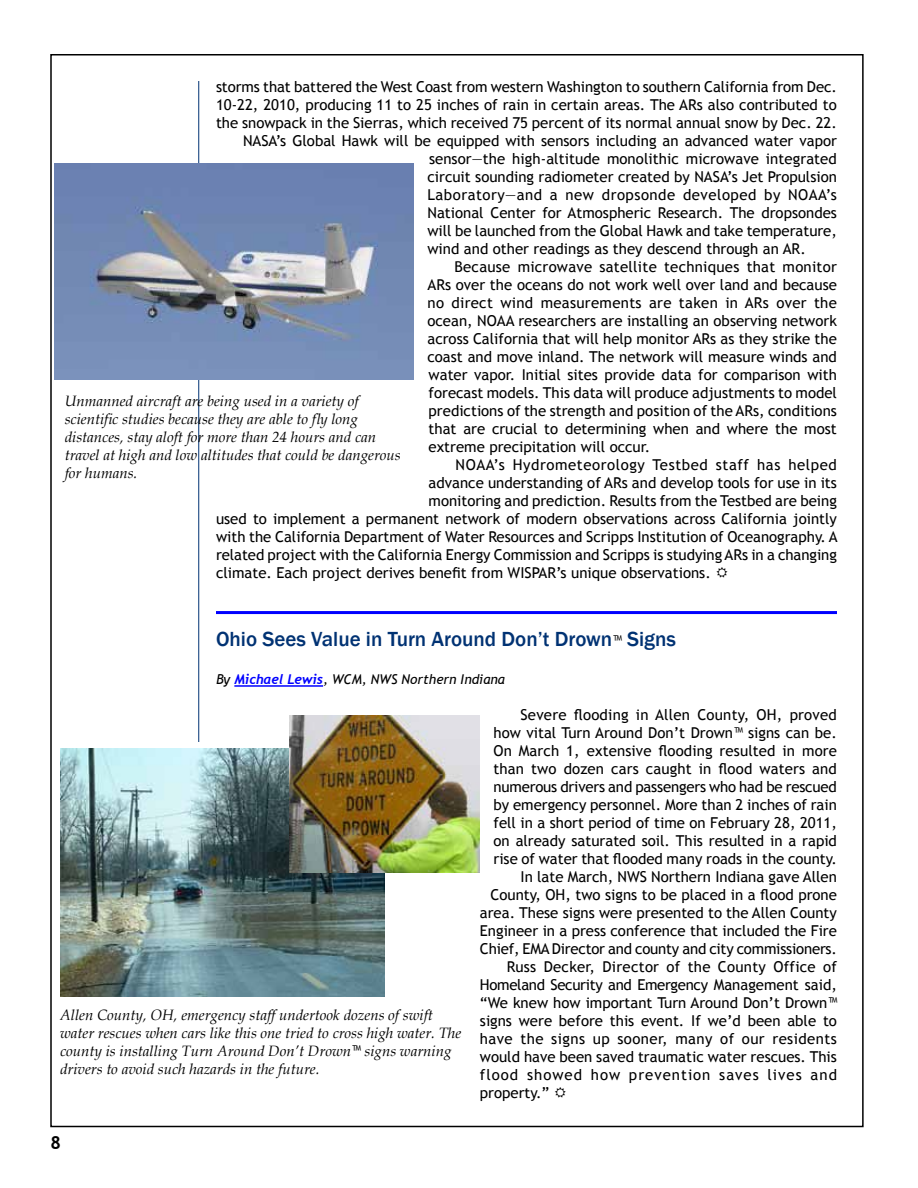
<style>
.page{position:relative;width:918px;height:1188px;background:#fff}
.page>*{position:absolute;margin:0;border:0;box-sizing:border-box;transform-origin:0 0}
.t1{font:500 21px "Franklin Gothic";color:#003273}
.t2{font:700 18px "Trebuchet MS";color:#000}
.t3{font:15px "Trebuchet MS";color:#000}
.t4{font:italic 15px/18px "Book Antiqua";color:#000}
.t5{font:15px "Trebuchet MS";letter-spacing:.02em;color:#000}
.t6{font:15px "Trebuchet MS";letter-spacing:.035em;color:#000}
.t7{font:15px "Trebuchet MS";letter-spacing:.04em;color:#000}
.t8{font:15px "Trebuchet MS";letter-spacing:-.02em;color:#000}
.t9{font:15px "Trebuchet MS";letter-spacing:.03em;color:#000}
.t10{font:15px "Trebuchet MS";letter-spacing:.065em;color:#000}
.t11{font:italic 13.5px "Trebuchet MS";color:#000}
.s1{font-family:"Trebuchet MS";font-weight:400;font-size:15px;color:#000}
.s2{font-family:"Trebuchet";font-weight:700;color:#00f}
.s3{font-family:"Trebuchet MS";font-style:normal}
</style>
<div class="page">
<hr style="left:198px;top:81px;width:1px;height:1026px;background:#003273">
<div style="left:176px;top:742px;width:37px;height:365px;background:#fff"></div>
<hr style="left:216px;top:611px;width:621px;height:3px;background:#00f">
<hr style="left:234px;top:685px;width:89px;height:2px;background:#00f">
<img style="left:60px;top:749px;width:324px;height:248px">
<img style="left:290px;top:716px;width:190px;height:156px">
<img style="left:54px;top:163px;width:360px;height:216px">
<p class="t3" style="left:216px;top:78px;width:622px">storms that battered the West Coast from western Washington to southern California from Dec.</p>
<p class="t3" style="left:216px;top:96px;width:622px">10-22, 2010, producing 11 to 25 inches of rain in certain areas. The ARs also contributed to</p>
<p class="t3" style="left:216px;top:114px;width:622px">the snowpack in the Sierras, which received 75 percent of its normal annual snow by Dec. 22.</p>
<p class="t3" style="left:243px;top:132px;width:595px">NASA’s Global Hawk will be equipped with sensors including an advanced water vapor</p>
<p class="t3" style="left:429px;top:150px;width:409px">sensor—the high-altitude monolithic microwave integrated</p>
<p class="t3" style="left:428px;top:168px;width:411px">circuit sounding radiometer created by NASA’s Jet Propulsion</p>
<p class="t6" style="left:428px;top:186px;width:411px">Laboratory—and a new dropsonde developed by NOAA’s</p>
<p class="t3" style="left:428px;top:204px;width:411px">National Center for Atmospheric Research. The dropsondes</p>
<p class="t3" style="left:428px;top:222px;width:411px">will be launched from the Global Hawk and take temperature,</p>
<p class="t3" style="left:428px;top:240px;width:380px">wind and other readings as they descend through an AR.</p>
<p class="t3" style="left:454px;top:258px;width:384px">Because microwave satellite techniques that monitor</p>
<p class="t3" style="left:428px;top:276px;width:411px">ARs over the oceans do not work well over land and because</p>
<p class="t5" style="left:428px;top:294px;width:411px">no direct wind measurements are taken in ARs over the</p>
<p class="t3" style="left:428px;top:312px;width:411px">ocean, NOAA researchers are installing an observing network</p>
<p class="t3" style="left:428px;top:330px;width:411px">across California that will help monitor ARs as they strike the</p>
<p class="t3" style="left:428px;top:348px;width:411px">coast and move inland. The network will measure winds and</p>
<p class="t3" style="left:429px;top:366px;width:410px">water vapor. Initial sites provide data for comparison with</p>
<p class="t3" style="left:429px;top:384px;width:410px">forecast models. This data will produce adjustments to model</p>
<p class="t3" style="left:429px;top:402px;width:410px">predictions of the strength and position of the ARs, conditions</p>
<p class="t3" style="left:429px;top:420px;width:410px">that are crucial to determining when and where the most</p>
<p class="t3" style="left:429px;top:438px;width:223px">extreme precipitation will occur.</p>
<p class="t7" style="left:456px;top:456px;width:383px">NOAA’s Hydrometeorology Testbed staff has helped</p>
<p class="t3" style="left:429px;top:474px;width:410px">advance understanding of ARs and develop tools for use in its</p>
<p class="t3" style="left:429px;top:492px;width:410px">monitoring and prediction. Results from the Testbed are being</p>
<p class="t3" style="left:216px;top:510px;width:622px">used to implement a permanent network of modern observations across California jointly</p>
<p class="t3" style="left:216px;top:528px;width:623px">with the California Department of Water Resources and Scripps Institution of Oceanography. A</p>
<p class="t3" style="left:216px;top:546px;width:622px">related project with the California Energy Commission and Scripps is studying ARs in a changing</p>
<p class="t3" style="left:216px;top:564px;width:496px">climate. Each project derives benefit from WISPAR’s unique observations.</p>
<p class="t4" style="left:65px;top:391px;width:337px">Unmanned aircraft are being used in a variety of scientific studies because they are able to fly long distances, stay aloft for more than 24 hours and can travel at high and low altitudes that could be dangerous for humans.</p>
<h1 class="t1" style="left:216px;top:626px;width:461px">Ohio Sees Value in Turn Around Don’t Drown<span class="s1">™</span> Signs</h1>
<p class="t11" style="left:216px;top:671px;width:290px">By <span class="s2">Michael Lewis</span>, WCM, NWS Northern Indiana</p>
<p class="t3" style="left:520px;top:706px;width:318px">Severe flooding in Allen County, OH, proved</p>
<p class="t3" style="left:494px;top:724px;width:345px">how vital Turn Around Don’t Drown™ signs can be.</p>
<p class="t3" style="left:494px;top:742px;width:345px">On March 1, extensive flooding resulted in more</p>
<p class="t3" style="left:494px;top:760px;width:345px">than two dozen cars caught in flood waters and</p>
<p class="t3" style="left:494px;top:778px;width:345px">numerous drivers and passengers who had be rescued</p>
<p class="t3" style="left:494px;top:796px;width:345px">by emergency personnel. More than 2 inches of rain</p>
<p class="t3" style="left:494px;top:814px;width:345px">fell in a short period of time on February 28, 2011,</p>
<p class="t3" style="left:494px;top:832px;width:345px">on already saturated soil. This resulted in a rapid</p>
<p class="t3" style="left:494px;top:850px;width:345px">rise of water that flooded many roads in the county.</p>
<p class="t3" style="left:520px;top:868px;width:318px">In late March, NWS Northern Indiana gave Allen</p>
<p class="t3" style="left:490px;top:886px;width:348px">County, OH, two signs to be placed in a flood prone</p>
<p class="t3" style="left:480px;top:904px;width:359px">area. These signs were presented to the Allen County</p>
<p class="t3" style="left:480px;top:922px;width:359px">Engineer in a press conference that included the Fire</p>
<p class="t3" style="left:480px;top:940px;width:359px">Chief, EMA Director and county and city commissioners.</p>
<p class="t5" style="left:507px;top:958px;width:332px">Russ Decker, Director of the County Office of</p>
<p class="t8" style="left:480px;top:976px;width:358px">Homeland Security and Emergency Management said,</p>
<p class="t3" style="left:480px;top:994px;width:359px">“We knew how important Turn Around Don’t Drown™</p>
<p class="t3" style="left:480px;top:1012px;width:359px">signs were before this event. If we’d been able to</p>
<p class="t9" style="left:480px;top:1030px;width:359px">have the signs up sooner, many of our residents</p>
<p class="t3" style="left:480px;top:1048px;width:359px">would have been saved traumatic water rescues. This</p>
<p class="t10" style="left:480px;top:1066px;width:359px">flood showed how prevention saves lives and</p>
<p class="t3" style="left:480px;top:1084px;width:71px">property.”</p>
<p class="t4" style="left:60px;top:1005px;width:403px">Allen County, OH, emergency staff undertook dozens of swift water rescues when cars like this one tried to cross high water. The county is installing Turn Around Don’t Drown<span class="s3">™</span> signs warning drivers to avoid such hazards in the future.</p>
<p class="t2" style="left:50px;top:1131px;width:12px">8</p>
</div>
